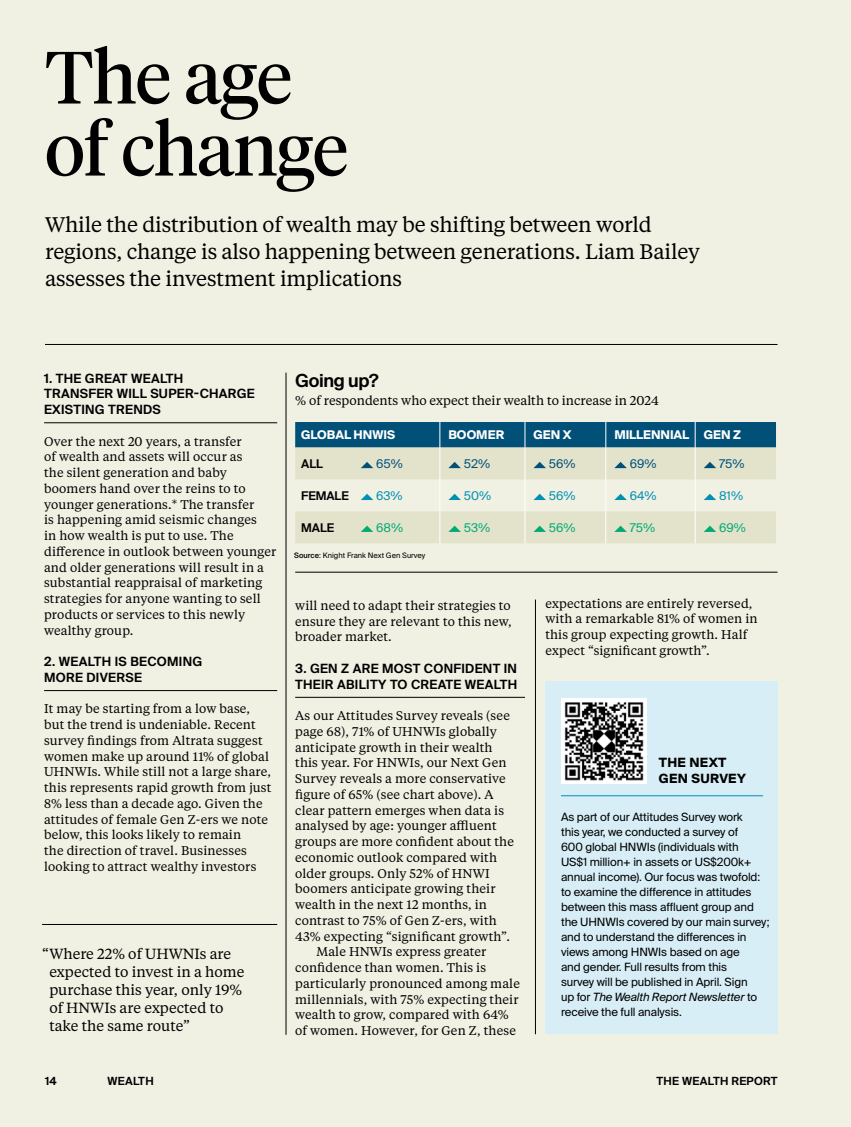
<style>
.page{position:relative;width:851px;height:1127px;background:#fff}
.page>*{position:absolute;margin:0;border:0;box-sizing:border-box;transform-origin:0 0}
.t1{font:73.5px/72px "Tiempos Headline";letter-spacing:-.01em;color:#000}
.t2{font:21px/27px "Tiempos Text";letter-spacing:-.01em;color:#000}
.t3{font:600 18px "Suisse Intl";letter-spacing:-.02em;color:#000}
.t4{font:14.7px/18px "Tiempos Text";color:#000}
.t5{font:600 12.75px/15.8px "Suisse Intl";letter-spacing:.025em;color:#000}
.t6{font:12.75px "Tiempos Text";color:#000}
.t7{font:700 12.75px/15.8px "Suisse Intl";letter-spacing:.025em;color:#000}
.t8{font:12.6px/15.8px "Tiempos Text";letter-spacing:.01em;color:#000}
.t9{font:700 12px "Suisse Intl";color:#fff}
.t10{font:12px "Suisse Intl";color:#005078}
.t11{font:12px "Suisse Intl";color:#0090b1}
.t12{font:12px "Suisse Intl";color:#03aa72}
.t13{font:600 12px "Suisse Intl";color:#000}
.t14{font:11.4px/15px "Suisse Intl";letter-spacing:-.01em;color:#000}
.t15{font:600 11.25px "Suisse Intl";letter-spacing:.025em;color:#000}
.t16{font:7.5px "Suisse Intl";color:#000}
.s1{font-weight:500}
.s2{font-style:italic}
</style>
<div class="page">
<div style="left:0;top:0;width:850px;height:1127px;background:#f0f0e3"></div>
<hr style="left:44px;top:422px;width:233px;height:1px;background:#000">
<hr style="left:44px;top:690px;width:233px;height:1px;background:#000">
<hr style="left:535px;top:599px;width:1px;height:435px;background:#000">
<hr style="left:286px;top:373px;width:1px;height:662px;background:#000">
<hr style="left:45px;top:344px;width:732px;height:1px;background:#000">
<hr style="left:295px;top:697px;width:230px;height:1px;background:#000">
<div style="left:545px;top:681px;width:232px;height:352px;background:#d8eef6"></div>
<img style="left:561px;top:698px;width:85px;height:85px">
<hr style="left:561px;top:795px;width:202px;height:1px;background:#0090b1">
<hr style="left:42px;top:924px;width:235px;height:1px;background:#000">
<hr style="left:295px;top:572px;width:482px;height:1px;background:#000">
<svg style="left:295px;top:447px;width:480px;height:96px;fill:#e3e3cc"></svg>
<div style="left:295px;top:422px;width:480px;height:25px;background:#005078"></div>
<hr style="left:439px;top:447px;width:1px;height:32px;background:#fff">
<hr style="left:524px;top:447px;width:1px;height:32px;background:#fff">
<hr style="left:605px;top:447px;width:1px;height:32px;background:#fff">
<hr style="left:694px;top:447px;width:1px;height:32px;background:#fff">
<hr style="left:439px;top:479px;width:1px;height:32px;background:#fff">
<hr style="left:524px;top:479px;width:1px;height:32px;background:#fff">
<hr style="left:605px;top:479px;width:1px;height:32px;background:#fff">
<hr style="left:694px;top:479px;width:1px;height:32px;background:#fff">
<hr style="left:439px;top:511px;width:1px;height:32px;background:#fff">
<hr style="left:524px;top:511px;width:1px;height:32px;background:#fff">
<hr style="left:605px;top:511px;width:1px;height:32px;background:#fff">
<hr style="left:694px;top:511px;width:1px;height:32px;background:#fff">
<svg style="left:361px;top:462px;width:12px;height:6px"></svg>
<svg style="left:448px;top:462px;width:13px;height:6px"></svg>
<svg style="left:533px;top:462px;width:13px;height:6px"></svg>
<svg style="left:614px;top:462px;width:12px;height:6px"></svg>
<svg style="left:703px;top:462px;width:13px;height:6px"></svg>
<svg style="left:361px;top:494px;width:12px;height:6px"></svg>
<svg style="left:448px;top:494px;width:13px;height:6px"></svg>
<svg style="left:533px;top:494px;width:13px;height:6px"></svg>
<svg style="left:614px;top:494px;width:12px;height:6px"></svg>
<svg style="left:703px;top:494px;width:13px;height:6px"></svg>
<svg style="left:361px;top:526px;width:12px;height:6px"></svg>
<svg style="left:448px;top:526px;width:13px;height:6px"></svg>
<svg style="left:533px;top:526px;width:13px;height:6px"></svg>
<svg style="left:614px;top:526px;width:12px;height:6px"></svg>
<svg style="left:703px;top:526px;width:13px;height:6px"></svg>
<h1 class="t1" style="left:45px;top:38px;width:304px">The age of change</h1>
<h2 class="t2" style="left:45px;top:210px;width:656px">While the distribution of wealth may be shifting between world regions, change is also happening between generations. Liam Bailey assesses the investment implications</h2>
<p class="t5" style="left:44px;top:370px;width:212px">1. THE GREAT WEALTH<br>TRANSFER WILL SUPER-CHARGE<br>EXISTING TRENDS</p>
<p class="t8" style="left:44px;top:433px;width:234px">Over the next 20 years, a transfer<br>of wealth and assets will occur as<br>the silent generation and baby boomers hand over the reins to to younger generations.* The transfer<br>is happening amid seismic changes<br>in how wealth is put to use. The difference in outlook between younger and older generations will result in a substantial reappraisal of marketing strategies for anyone wanting to sell products or services to this newly wealthy group.</p>
<p class="t5" style="left:44px;top:654px;width:160px">2. WEALTH IS BECOMING<br>MORE DIVERSE</p>
<p class="t8" style="left:44px;top:700px;width:229px">It may be starting from a low base, but the trend is undeniable. Recent survey findings from Altrata suggest women make up around 11% of global UHNWIs. While still not a large share, this represents rapid growth from just 8% less than a decade ago. Given the attitudes of female Gen Z-ers we note below, this looks likely to remain<br>the direction of travel. Businesses looking to attract wealthy investors</p>
<p class="t4" style="left:49px;top:944px;width:196px;text-indent:-7px">“Where 22% of UHWNIs are expected to invest in a home purchase this year, only 19% of HNWIs are expected to take the same route”</p>
<h3 class="t3" style="left:295px;top:370px;width:85px">Going up?</h3>
<p class="t6" style="left:295px;top:392px;width:365px">% of respondents who expect their wealth to increase in 2024</p>
<p class="t9" style="left:301px;top:428px;width:95px">GLOBAL HNWIS</p>
<p class="t9" style="left:448px;top:428px;width:57px">BOOMER</p>
<p class="t9" style="left:533px;top:428px;width:40px">GEN X</p>
<p class="t9" style="left:614px;top:428px;width:128px">MILLENNIAL GEN Z</p>
<p class="t13" style="left:301px;top:457px;width:23px">ALL</p>
<p class="t10" style="left:376px;top:457px;width:28px">65%</p>
<p class="t10" style="left:463px;top:457px;width:28px">52%</p>
<p class="t10" style="left:548px;top:457px;width:28px">56%</p>
<p class="t10" style="left:629px;top:457px;width:28px">69%</p>
<p class="t10" style="left:719px;top:457px;width:27px">75%</p>
<p class="t13" style="left:301px;top:489px;width:49px">FEMALE</p>
<p class="t11" style="left:376px;top:489px;width:28px">63%</p>
<p class="t11" style="left:463px;top:489px;width:29px">50%</p>
<p class="t11" style="left:548px;top:489px;width:28px">56%</p>
<p class="t11" style="left:629px;top:489px;width:28px">64%</p>
<p class="t11" style="left:719px;top:489px;width:25px">81%</p>
<p class="t13" style="left:301px;top:521px;width:34px">MALE</p>
<p class="t12" style="left:376px;top:521px;width:28px">68%</p>
<p class="t12" style="left:463px;top:521px;width:28px">53%</p>
<p class="t12" style="left:548px;top:521px;width:28px">56%</p>
<p class="t12" style="left:629px;top:521px;width:27px">75%</p>
<p class="t12" style="left:719px;top:521px;width:28px">69%</p>
<p class="t16" style="left:294px;top:551px;width:133px"><span class="s1">Source</span>: Knight Frank Next Gen Survey</p>
<p class="t8" style="left:295px;top:597px;width:218px;text-align:justify">will need to adapt their strategies to ensure they are relevant to this new, broader market.</p>
<p class="t5" style="left:295px;top:660px;width:223px">3. GEN Z ARE MOST CONFIDENT IN<br>THEIR ABILITY TO CREATE WEALTH</p>
<p class="t8" style="left:295px;top:707px;width:216px">As our Attitudes Survey reveals (see</p>
<p class="t8" style="left:295px;top:723px;width:203px">page 68), 71% of UHNWIs globally</p>
<p class="t8" style="left:295px;top:739px;width:199px">anticipate growth in their wealth</p>
<p class="t8" style="left:295px;top:754px;width:213px">this year. For HNWIs, our Next Gen</p>
<p class="t8" style="left:295px;top:770px;width:212px">Survey reveals a more conservative</p>
<p class="t8" style="left:295px;top:786px;width:200px">figure of 65% (see chart above). A</p>
<p class="t8" style="left:295px;top:802px;width:210px">clear pattern emerges when data is</p>
<p class="t8" style="left:295px;top:817px;width:203px">analysed by age: younger affluent</p>
<p class="t8" style="left:295px;top:833px;width:220px">groups are more confident about the</p>
<p class="t8" style="left:295px;top:849px;width:203px">economic outlook compared with</p>
<p class="t8" style="left:295px;top:865px;width:196px">older groups. Only 52% of HNWI</p>
<p class="t8" style="left:295px;top:880px;width:202px">boomers anticipate growing their</p>
<p class="t8" style="left:295px;top:896px;width:193px">wealth in the next 12 months, in</p>
<p class="t8" style="left:295px;top:912px;width:203px">contrast to 75% of Gen Z-ers, with</p>
<p class="t8" style="left:295px;top:928px;width:216px">43% expecting “significant growth”.</p>
<p class="t8" style="left:316px;top:943px;width:171px">Male HNWIs express greater</p>
<p class="t8" style="left:295px;top:959px;width:192px">confidence than women. This is</p>
<p class="t8" style="left:295px;top:975px;width:226px">particularly pronounced among male</p>
<p class="t8" style="left:295px;top:991px;width:225px">millennials, with 75% expecting their</p>
<p class="t8" style="left:295px;top:1006px;width:215px">wealth to grow, compared with 64%</p>
<p class="t8" style="left:295px;top:1022px;width:222px">of women. However, for Gen Z, these</p>
<p class="t8" style="left:545px;top:595px;width:214px">expectations are entirely reversed, with a remarkable 81% of women in this group expecting growth. Half expect “significant growth”.</p>
<p class="t7" style="left:658px;top:755px;width:88px">THE NEXT<br>GEN SURVEY</p>
<p class="t14" style="left:561px;top:810px;width:210px">As part of our Attitudes Survey work<br>this year, we conducted a survey of<br>600 global HNWIs (individuals with<br>US$1 million+ in assets or US$200k+ annual income). Our focus was twofold: to examine the difference in attitudes between this mass affluent group and the UHNWIs covered by our main survey; and to understand the differences in views among HNWIs based on age<br>and gender. Full results from this<br>survey will be published in April. Sign<br>up for <span class="s2">The Wealth Report Newsletter</span> to receive the full analysis.</p>
<p class="t15" style="left:45px;top:1074px;width:13px">14</p>
<p class="t15" style="left:108px;top:1074px;width:48px">WEALTH</p>
<p class="t15" style="left:656px;top:1074px;width:122px">THE WEALTH REPORT</p>
</div>
